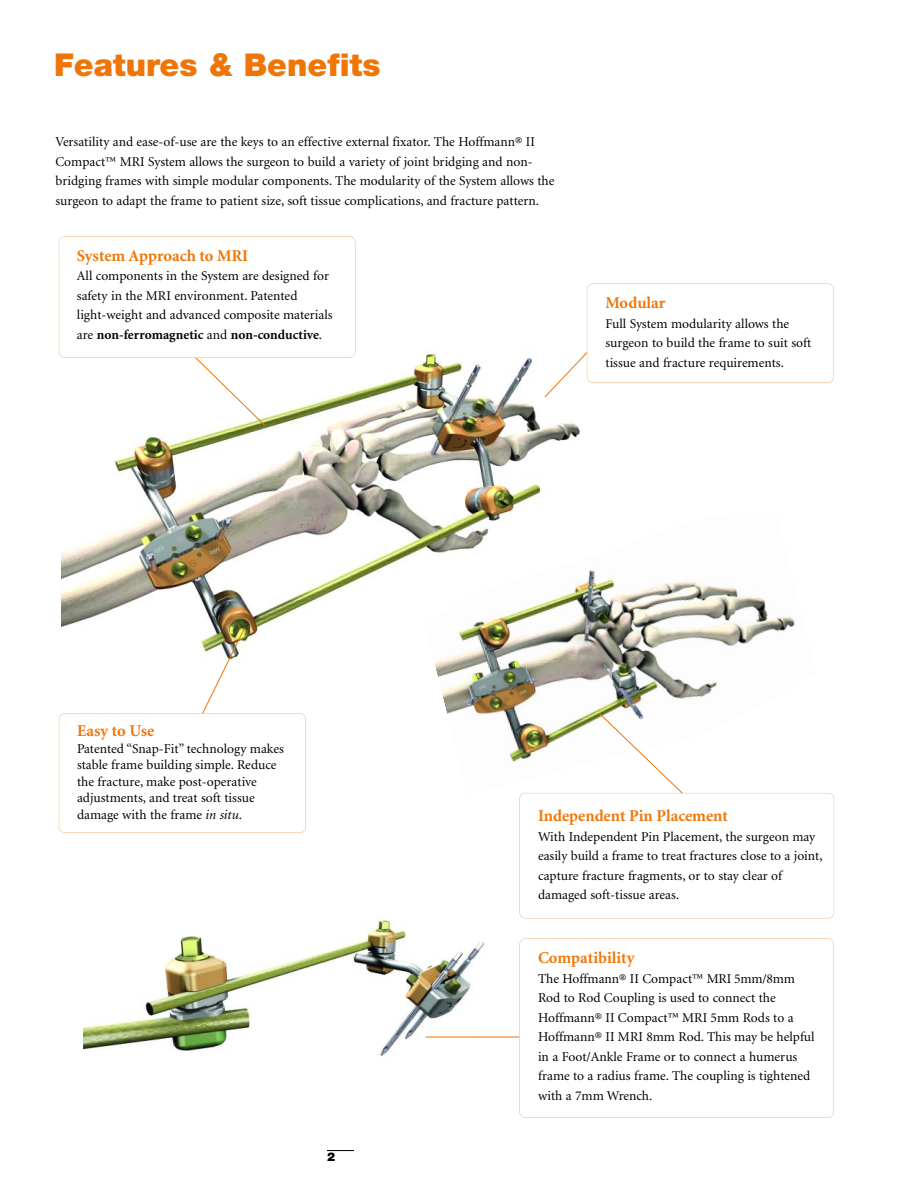
<style>
.page{position:relative;width:918px;height:1188px;background:#fff}
.page>*{position:absolute;margin:0;border:0;box-sizing:border-box;transform-origin:0 0}
.t1{font:900 31.5px "Helvetica Neue";color:#f07507}
.t2{font:700 16.5px "Minion";color:#f07507}
.t3{font:13.5px/19.5px "Minion";color:#000}
.t4{font:900 12px "Helvetica Neue";color:#000}
.s1{font-weight:700}
.s2{font-style:italic}
</style>
<div class="page">
<svg style="left:327px;top:1150px;width:27px;height:1px"></svg>
<img style="left:61px;top:327px;width:526px;height:314px">
<svg style="left:391px;top:494px;width:23px;height:147px"></svg>
<img style="left:414px;top:494px;width:421px;height:305px">
<img style="left:83px;top:919px;width:420px;height:137px">
<svg style="left:598px;top:712px;width:87px;height:81px"></svg>
<svg style="left:192px;top:358px;width:73px;height:68px"></svg>
<div style="left:59px;top:237px;width:296px;height:121px;background:#fff;border-radius:6px"></div>
<div style="left:59px;top:236px;width:296px;height:122px;border:1px solid #f7ba83;border-radius:6px"></div>
<svg style="left:544px;top:349px;width:43px;height:49px"></svg>
<div style="left:587px;top:284px;width:247px;height:99px;border:1px solid #f7ba83;border-radius:6px"></div>
<div style="left:520px;top:793px;width:314px;height:125px;background:#fff;border-radius:6px"></div>
<div style="left:519px;top:793px;width:315px;height:126px;border:1px solid #f7ba83;border-radius:6px"></div>
<img style="left:197px;top:627px;width:48px;height:86px">
<div style="left:59px;top:713px;width:247px;height:120px;border:1px solid #f7ba83;border-radius:6px"></div>
<hr style="left:425px;top:1037px;width:97px;height:1px;background:#f07507">
<div style="left:519px;top:938px;width:315px;height:180px;border:1px solid #f7ba83;border-radius:6px"></div>
<h1 class="t1" style="left:54px;top:54px;width:328px">Features &amp; Benefits</h1>
<p class="t3" style="left:56px;top:133px;width:500px">Versatility and ease-of-use are the keys to an effective external fixator. The Hoffmann® II Compact™ MRI System allows the surgeon to build a variety of joint bridging and non&shy;bridging frames with simple modular components. The modularity of the System allows the surgeon to adapt the frame to patient size, soft tissue complications, and fracture pattern.</p>
<p class="t2" style="left:77px;top:249px;width:173px">System Approach to MRI</p>
<p class="t3" style="left:77px;top:267px;width:257px">All components in the System are designed for safety in the MRI environment. Patented light-weight and advanced composite materials are <span class="s1">non-ferromagnetic</span> and <span class="s1">non-conductive</span>.</p>
<p class="t2" style="left:605px;top:296px;width:61px">Modular</p>
<p class="t3" style="left:605px;top:315px;width:207px">Full System modularity allows the surgeon to build the frame to suit soft tissue and fracture requirements.</p>
<p class="t2" style="left:77px;top:725px;width:79px">Easy to Use</p>
<p class="t3" style="left:77px;top:741px;width:208px;line-height:16.5px">Patented “Snap-Fit” technology makes stable frame building simple. Reduce the fracture, make post-operative adjustments, and treat soft tissue damage with the frame <span class="s2">in situ</span>.</p>
<p class="t4" style="left:327px;top:1153px;width:10px">2</p>
<p class="t2" style="left:538px;top:809px;width:191px">Independent Pin Placement</p>
<p class="t3" style="left:538px;top:828px;width:286px">With Independent Pin Placement, the surgeon may easily build a frame to treat fractures close to a joint, capture fracture fragments, or to stay clear of damaged soft-tissue areas.</p>
<p class="t2" style="left:538px;top:952px;width:98px">Compatibility</p>
<p class="t3" style="left:538px;top:970px;width:278px">The Hoffmann® II Compact™ MRI 5mm/8mm Rod to Rod Coupling is used to connect the Hoffmann® II Compact™ MRI 5mm Rods to a Hoffmann® II MRI 8mm Rod. This may be helpful in a Foot/Ankle Frame or to connect a humerus frame to a radius frame. The coupling is tightened with a 7mm Wrench.</p>
</div>
